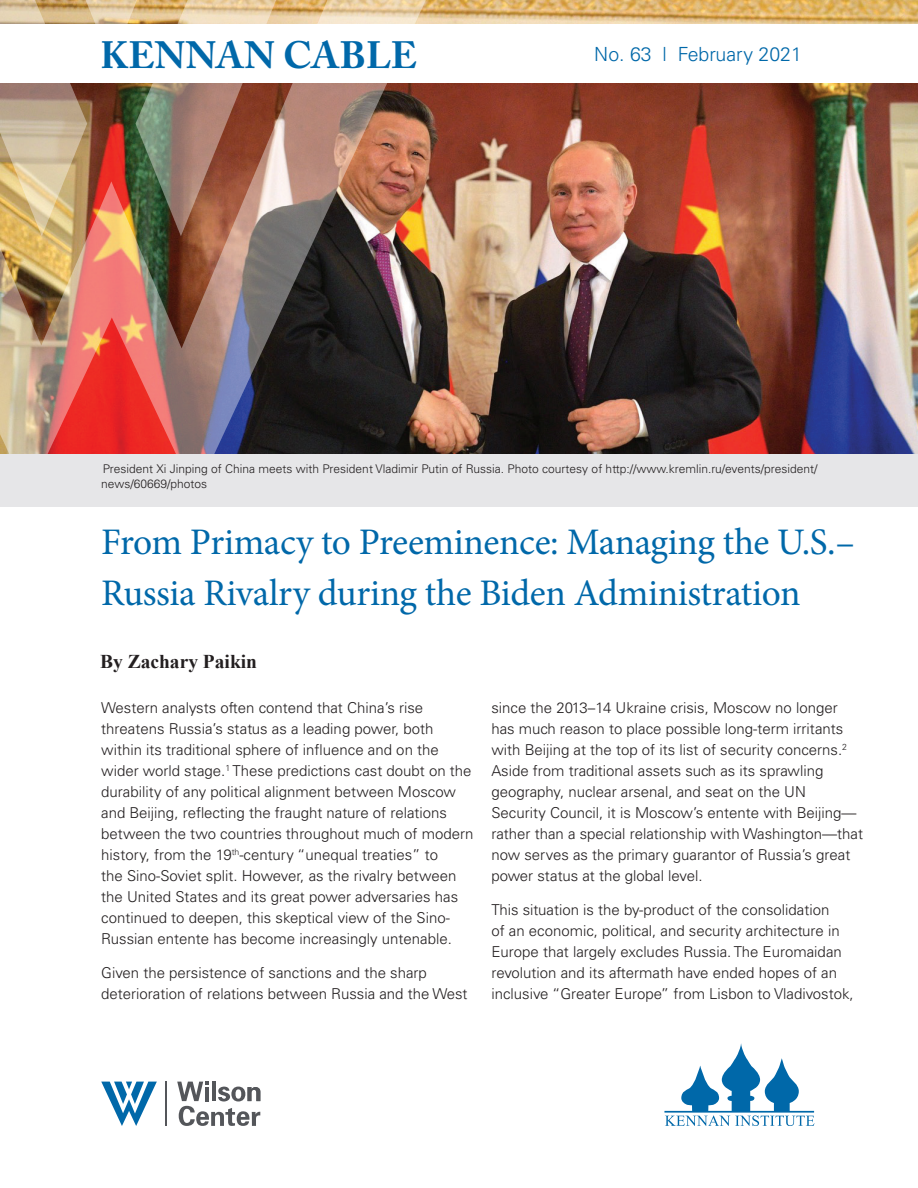
<style>
.page{position:relative;width:918px;height:1188px;background:#fff}
.page>*{position:absolute;margin:0;border:0;box-sizing:border-box;transform-origin:0 0}
.t1{font:700 37.8px "Adobe Caslon Pro";letter-spacing:.005em;color:#0068a9}
.t2{font:37.5px/51px "Minion Pro";letter-spacing:-.01em;color:#0068a9}
.t3{font:300 19.5px "Univers LT Std";color:#0068a9}
.t4{font:700 19.5px "Times New Roman";color:#231f20}
.t5{font:300 15px/21px "Univers LT Std";color:#231f20}
.t6{font:300 12px/15px "Univers LT Std";color:#231f20}
</style>
<div class="page">
<img style="left:439px;top:0;width:479px;height:454px">
<img style="left:0;top:0;width:439px;height:454px">
<img style="left:0;top:0;width:287px;height:236px">
<svg style="left:664px;top:1043px;width:151px;height:83px"></svg>
<div style="left:0;top:25px;width:918px;height:58px;background:#fff"></div>
<div style="left:0;top:454px;width:918px;height:53px;background:#e6e6e8"></div>
<hr style="left:166px;top:1082px;width:1px;height:44px;background:#54565a">
<svg style="left:177px;top:1082px;width:83px;height:44px"></svg>
<svg style="left:101px;top:1082px;width:56px;height:44px"></svg>
<h1 class="t1" style="left:100px;top:33px;width:318px">KENNAN CABLE</h1>
<h3 class="t3" style="left:594px;top:42px;width:209px">No. 63 l February 2021</h3>
<p class="t6" style="left:101px;top:461px;width:718px">President Xi Jinping of China meets with President Vladimir Putin of Russia. Photo courtesy of http://www.kremlin.ru/events/president/ news/60669/photos</p>
<h2 class="t2" style="left:101px;top:516px;width:755px">From Primacy to Preeminence: Managing the U.S.–<br>Russia Rivalry during the Biden Administration</h2>
<h3 class="t4" style="left:100px;top:648px;width:159px">By Zachary Paikin</h3>
<p class="t5" style="left:101px;top:697px;width:374px">Western analysts often contend that China’s rise threatens Russia’s status as a leading power, both within its traditional sphere of influence and on the wider world stage.<sup>1</sup> These predictions cast doubt on the durability of any political alignment between Moscow and Beijing, reflecting the fraught nature of relations between the two countries throughout much of modern history, from the 19<sup>th</sup>-century “unequal treaties” to<br>the Sino-Soviet split. However, as the rivalry between the United States and its great power adversaries has continued to deepen, this skeptical view of the Sino-Russian entente has become increasingly untenable.</p>
<p class="t5" style="left:101px;top:963px;width:368px">Given the persistence of sanctions and the sharp deterioration of relations between Russia and the West</p>
<p class="t5" style="left:491px;top:697px;width:373px">since the 2013–14 Ukraine crisis, Moscow no longer has much reason to place possible long-term irritants with Beijing at the top of its list of security concerns.<sup>2<br></sup>Aside from traditional assets such as its sprawling geography, nuclear arsenal, and seat on the UN Security Council, it is Moscow’s entente with Beijing— rather than a special relationship with Washington—that now serves as the primary guarantor of Russia’s great power status at the global level.</p>
<p class="t5" style="left:491px;top:900px;width:364px">This situation is the by-product of the consolidation<br>of an economic, political, and security architecture in Europe that largely excludes Russia. The Euromaidan revolution and its aftermath have ended hopes of an inclusive “Greater Europe” from Lisbon to Vladivostok,</p>
</div>
